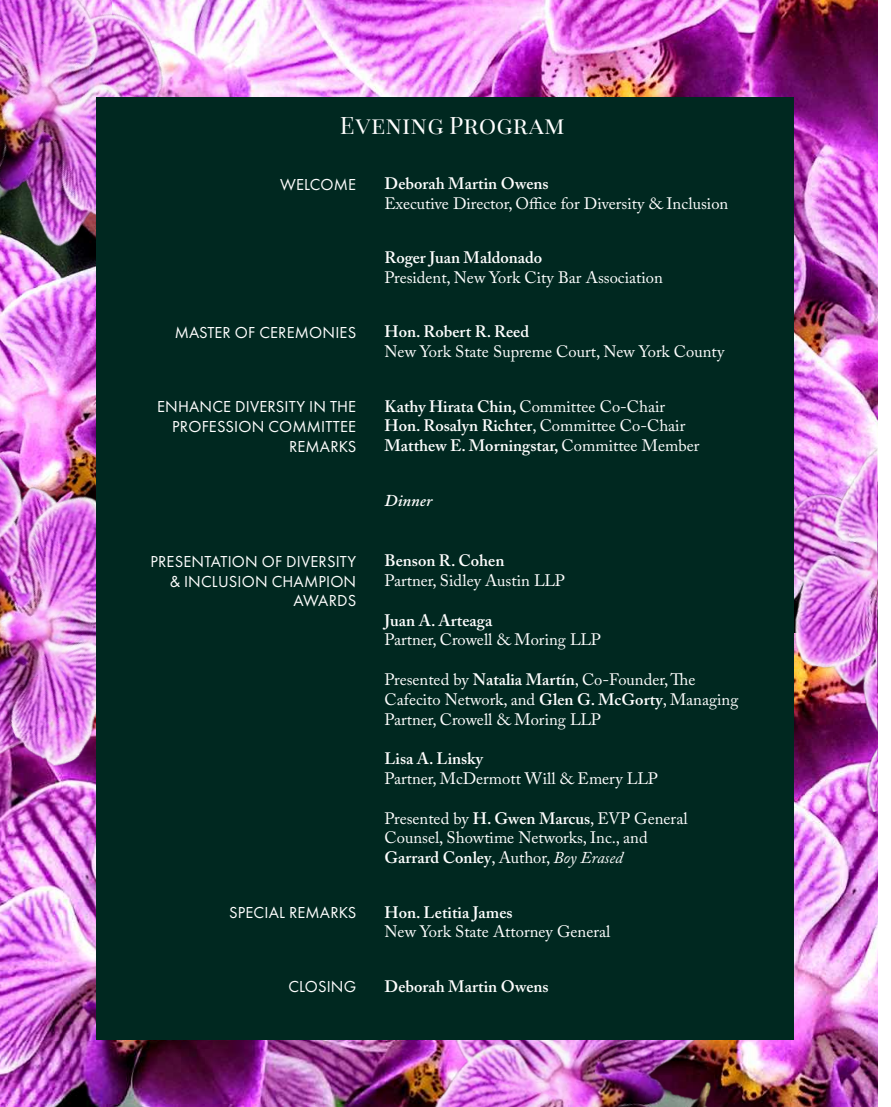
<style>
.page{position:relative;width:891px;height:1107px;background:#fff}
.page>*{position:absolute;margin:0;border:0;box-sizing:border-box;transform-origin:0 0}
.t1{font:24px "Playfair Display";color:#fff}
.t2{font:16.5px/19.8px "Adobe Caslon Pro";color:#fff}
.t3{font:600 16.5px/19.8px "Adobe Caslon Pro";color:#fff}
.t4{font:16.5px/19.8px "Futura PT";letter-spacing:.01em;color:#fff;text-align:right}
.t5{font:italic 600 16.5px "Adobe Caslon Pro";color:#fff}
.s1{font-weight:400}
.s2{font-weight:600}
.s3{font-style:italic}
</style>
<div class="page">
<img style="left:747px;top:821px;width:131px;height:286px">
<img style="left:0;top:808px;width:424px;height:299px">
<img style="left:235px;top:0;width:643px;height:437px">
<img style="left:424px;top:1040px;width:323px;height:67px">
<img style="left:0;top:332px;width:96px;height:476px">
<img style="left:794px;top:437px;width:84px;height:384px">
<img style="left:0;top:0;width:235px;height:302px">
<div style="left:96px;top:97px;width:698px;height:943px;background:#002820"></div>
<h1 class="t1" style="left:340px;top:108px;width:226px">Evening Program</h1>
<p class="t4" style="left:280px;top:174px;width:78px">WELCOME</p>
<p class="t3" style="left:385px;top:174px;width:166px">Deborah Martin Owens</p>
<p class="t2" style="left:385px;top:194px;width:345px">Executive Director, Office for Diversity &amp; Inclusion</p>
<p class="t3" style="left:385px;top:248px;width:159px">Roger Juan Maldonado</p>
<p class="t2" style="left:385px;top:268px;width:280px">President, New York City Bar Association</p>
<p class="t4" style="left:175px;top:322px;width:183px">MASTER OF CEREMONIES</p>
<p class="t3" style="left:385px;top:322px;width:146px">Hon. Robert R. Reed</p>
<p class="t2" style="left:385px;top:342px;width:341px">New York State Supreme Court, New York County</p>
<p class="t4" style="left:157px;top:397px;width:201px">ENHANCE DIVERSITY IN THE<br>PROFESSION COMMITTEE<br>REMARKS</p>
<p class="t3" style="left:385px;top:396px;width:316px">Kathy Hirata Chin, <span class="s1">Committee Co-Chair<br></span>Hon. Rosalyn Richter<span class="s1">, Committee Co-Chair<br></span>Matthew E. Morningstar, <span class="s1">Committee Member</span></p>
<p class="t5" style="left:385px;top:491px;width:49px">Dinner</p>
<p class="t4" style="left:151px;top:551px;width:207px">PRESENTATION OF DIVERSITY &amp; INCLUSION CHAMPION<br>AWARDS</p>
<p class="t3" style="left:385px;top:551px;width:121px">Benson R. Cohen</p>
<p class="t2" style="left:385px;top:570px;width:182px">Partner, Sidley Austin LLP</p>
<p class="t3" style="left:385px;top:610px;width:109px">Juan A. Arteaga</p>
<p class="t2" style="left:385px;top:630px;width:218px">Partner, Crowell &amp; Moring LLP</p>
<p class="t2" style="left:385px;top:669px;width:355px">Presented by <span class="s2">Natalia Martín</span>, Co-Founder, The<br>Cafecito Network, and <span class="s2">Glen G. McGorty</span>, Managing<br>Partner, Crowell &amp; Moring LLP</p>
<p class="t3" style="left:385px;top:749px;width:100px">Lisa A. Linsky</p>
<p class="t2" style="left:385px;top:768px;width:275px">Partner, McDermott Will &amp; Emery LLP</p>
<p class="t2" style="left:385px;top:808px;width:305px">Presented by <span class="s2">H. Gwen Marcus</span>, EVP General<br>Counsel, Showtime Networks, Inc., and<br><span class="s2">Garrard Conley</span>, Author, <span class="s3">Boy Erased</span></p>
<p class="t4" style="left:229px;top:903px;width:129px">SPECIAL REMARKS</p>
<p class="t3" style="left:385px;top:902px;width:130px">Hon. Letitia James</p>
<p class="t2" style="left:385px;top:922px;width:227px">New York State Attorney General</p>
<p class="t4" style="left:288px;top:977px;width:69px">CLOSING</p>
<p class="t3" style="left:385px;top:976px;width:166px">Deborah Martin Owens</p>
</div>
